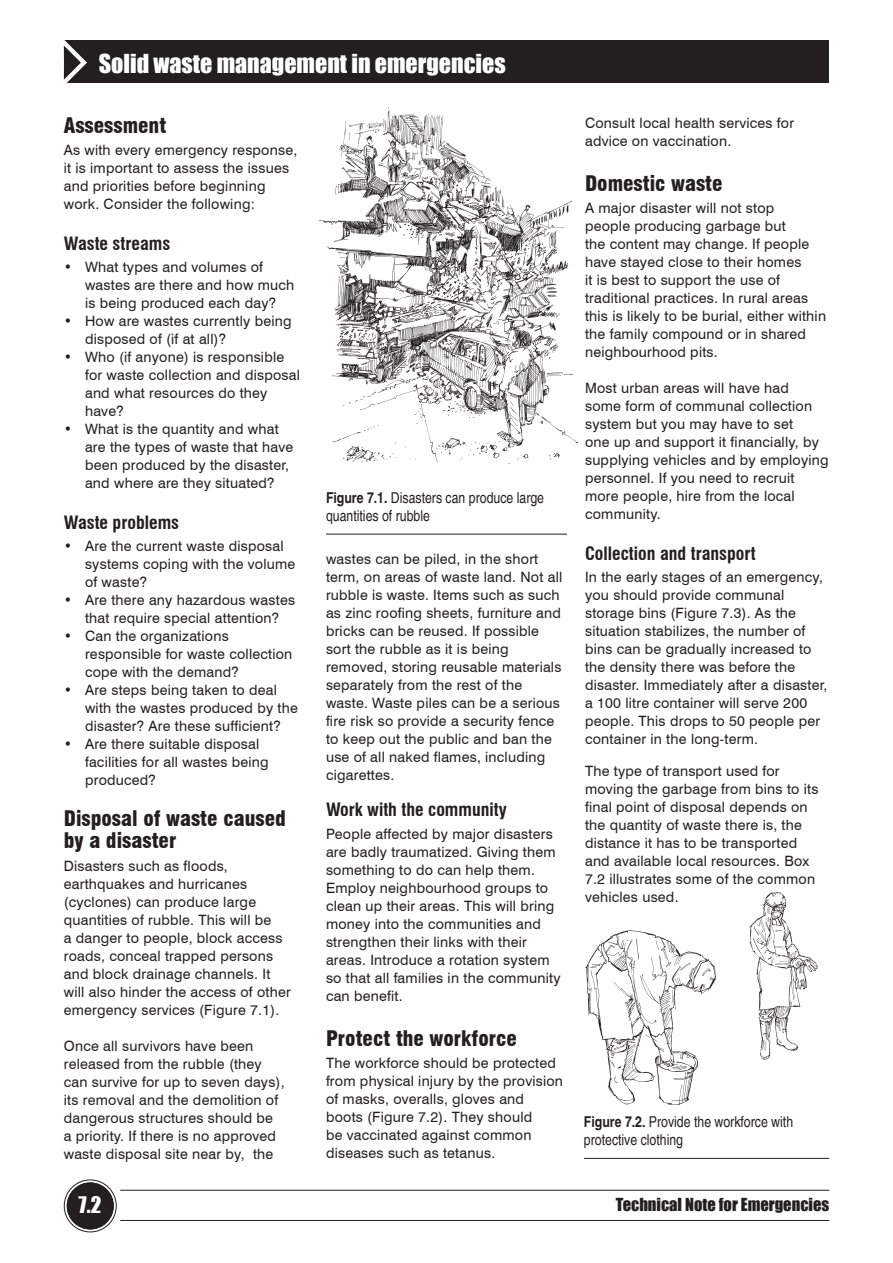
<style>
.page{position:relative;width:893px;height:1263px;background:#fff}
.page>*{position:absolute;margin:0;border:0;box-sizing:border-box;transform-origin:0 0}
.t1{font:24px "Impact";color:#fff}
.t2{font:900 condensed 21px/22.5px "Swiss 721 BT";color:#231f20}
.t3{font:21px "Impact";color:#fff}
.t4{font:700 condensed 18px "Swiss 721 BT";color:#231f20}
.t5{font:16.5px "Impact";color:#231f20}
.t6{font:condensed 15px/18px "Helvetica";color:#231f20}
.t7{font:14.25px/18px "Swiss 721 BT";letter-spacing:.015em;color:#231f20}
.s1{font-weight:700}
</style>
<div class="page">
<div style="left:67px;top:1182px;width:47px;height:47px;background:#231f20;border-radius:50%"></div>
<div style="left:64px;top:1179px;width:53px;height:53px;border:1px solid #231f20;border-radius:50%"></div>
<div style="left:67px;top:1182px;width:47px;height:47px;border:3px solid #231f20;border-radius:50%"></div>
<hr style="left:120px;top:1190px;width:709px;height:1px;background:#231f20">
<hr style="left:120px;top:1220px;width:709px;height:1px;background:#231f20">
<div style="left:64px;top:40px;width:765px;height:43px;background:#231f20"></div>
<svg style="left:63px;top:40px;width:24px;height:43px"></svg>
<img style="left:319px;top:107px;width:259px;height:357px">
<hr style="left:326px;top:534px;width:241px;height:1px;background:#231f20">
<hr style="left:584px;top:1158px;width:245px;height:1px;background:#231f20">
<img style="left:749px;top:892px;width:69px;height:168px">
<img style="left:585px;top:930px;width:132px;height:175px">
<h1 class="t1" style="left:99px;top:45px;width:408px">Solid waste management in emergencies</h1>
<h2 class="t2" style="left:64px;top:114px;width:104px">Assessment</h2>
<p class="t7" style="left:64px;top:141px;width:235px">As with every emergency response, it is important to assess the issues and priorities before beginning work. Consider the following:</p>
<p class="t4" style="left:64px;top:233px;width:108px">Waste streams</p>
<p class="t7" style="left:85px;top:258px;width:211px;text-indent:-21px">• What types and volumes of wastes are there and how much is being produced each day?</p>
<p class="t7" style="left:85px;top:312px;width:208px;text-indent:-21px">• How are wastes currently being disposed of (if at all)?</p>
<p class="t7" style="left:85px;top:348px;width:217px;text-indent:-21px">• Who (if anyone) is responsible for waste collection and disposal and what resources do they have?</p>
<p class="t7" style="left:85px;top:420px;width:210px;text-indent:-21px">• What is the quantity and what are the types of waste that have been produced by the disaster, and where are they situated?</p>
<p class="t4" style="left:64px;top:512px;width:117px">Waste problems</p>
<p class="t7" style="left:85px;top:537px;width:212px;text-indent:-21px">• Are the current waste disposal systems coping with the volume of waste?</p>
<p class="t7" style="left:64px;top:591px;width:233px;text-align:center">• Are there any hazardous wastes that require special attention?</p>
<p class="t7" style="left:85px;top:627px;width:209px;text-indent:-21px">• Can the organizations responsible for waste collection cope with the demand?</p>
<p class="t7" style="left:85px;top:681px;width:214px;text-indent:-21px">• Are steps being taken to deal with the wastes produced by the disaster? Are these sufficient?</p>
<p class="t7" style="left:85px;top:735px;width:185px;text-indent:-21px">• Are there suitable disposal facilities for all wastes being produced?</p>
<h2 class="t2" style="left:64px;top:807px;width:224px">Disposal of waste caused by a disaster</h2>
<p class="t7" style="left:64px;top:857px;width:229px">Disasters such as floods, earthquakes and hurricanes (cyclones) can produce large quantities of rubble. This will be<br>a danger to people, block access roads, conceal trapped persons and block drainage channels. It will also hinder the access of other emergency services (Figure 7.1).</p>
<p class="t7" style="left:64px;top:1037px;width:222px">Once all survivors have been released from the rubble (they can survive for up to seven days), its removal and the demolition of dangerous structures should be<br>a priority. If there is no approved waste disposal site near by, the</p>
<p class="t6" style="left:326px;top:489px;width:220px"><span class="s1">Figure 7.1.</span> Disasters can produce large quantities of rubble</p>
<p class="t7" style="left:326px;top:550px;width:238px">wastes can be piled, in the short term, on areas of waste land. Not all rubble is waste. Items such as such as zinc roofing sheets, furniture and bricks can be reused. If possible sort the rubble as it is being removed, storing reusable materials separately from the rest of the waste. Waste piles can be a serious fire risk so provide a security fence to keep out the public and ban the use of all naked flames, including cigarettes.</p>
<p class="t4" style="left:326px;top:799px;width:182px">Work with the community</p>
<p class="t7" style="left:326px;top:825px;width:236px">People affected by major disasters are badly traumatized. Giving them something to do can help them.<br>Employ neighbourhood groups to clean up their areas. This will bring money into the communities and strengthen their links with their areas. Introduce a rotation system so that all families in the community can benefit.</p>
<h2 class="t2" style="left:326px;top:1027px;width:192px">Protect the workforce</h2>
<p class="t7" style="left:326px;top:1054px;width:239px">The workforce should be protected from physical injury by the provision of masks, overalls, gloves and boots (Figure 7.2). They should<br>be vaccinated against common diseases such as tetanus.</p>
<p class="t7" style="left:585px;top:114px;width:211px">Consult local health services for advice on vaccination.</p>
<h2 class="t2" style="left:585px;top:172px;width:139px">Domestic waste</h2>
<p class="t7" style="left:585px;top:199px;width:243px">A major disaster will not stop<br>people producing garbage but<br>the content may change. If people have stayed close to their homes<br>it is best to support the use of traditional practices. In rural areas this is likely to be burial, either within the family compound or in shared neighbourhood pits.</p>
<p class="t7" style="left:585px;top:379px;width:245px">Most urban areas will have had<br>some form of communal collection system but you may have to set<br>one up and support it financially, by supplying vehicles and by employing personnel. If you need to recruit more people, hire from the local community.</p>
<p class="t4" style="left:585px;top:542px;width:172px">Collection and transport</p>
<p class="t7" style="left:585px;top:568px;width:244px">In the early stages of an emergency, you should provide communal storage bins (Figure 7.3). As the situation stabilizes, the number of bins can be gradually increased to the density there was before the disaster. Immediately after a disaster, a 100 litre container will serve 200 people. This drops to 50 people per container in the long-term.</p>
<p class="t7" style="left:585px;top:762px;width:235px">The type of transport used for moving the garbage from bins to its final point of disposal depends on the quantity of waste there is, the distance it has to be transported and available local resources. Box<br>7.2 illustrates some of the common vehicles used.</p>
<p class="t6" style="left:584px;top:1113px;width:211px"><span class="s1">Figure 7.2.</span> Provide the workforce with protective clothing</p>
<h2 class="t3" style="left:79px;top:1189px;width:24px">7.2</h2>
<p class="t5" style="left:616px;top:1192px;width:215px">Technical Note for Emergencies</p>
</div>
